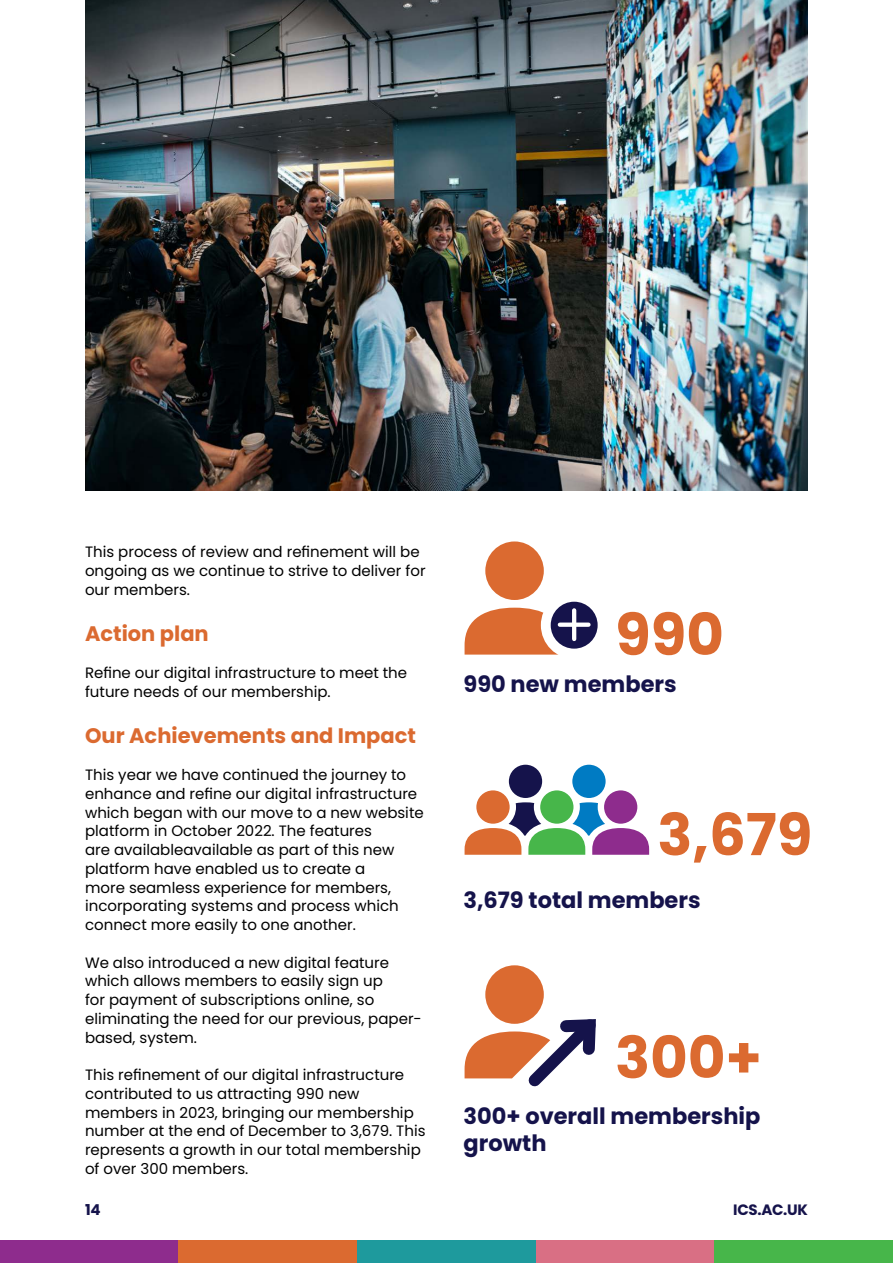
<style>
.page{position:relative;width:893px;height:1263px;background:#fff}
.page>*{position:absolute;margin:0;border:0;box-sizing:border-box;transform-origin:0 0}
.t1{font:700 57.9px "Poppins";color:#db6a30}
.t2{font:700 22.5px/27px "Poppins";color:#15134b}
.t3{font:700 21px "Poppins";color:#db6a30}
.t4{font:15px/18.8px "Poppins";color:#000}
.t5{font:700 15px "Poppins";letter-spacing:-.02em;color:#15134b}
</style>
<div class="page">
<div style="left:0;top:1241px;width:179px;height:22px;background:#8e2c8d"></div>
<div style="left:179px;top:1241px;width:178px;height:22px;background:#db6a30"></div>
<div style="left:357px;top:1241px;width:179px;height:22px;background:#1e9a9d"></div>
<div style="left:536px;top:1241px;width:178px;height:22px;background:#d96f84"></div>
<div style="left:714px;top:1241px;width:179px;height:22px;background:#47b64a"></div>
<img style="left:85px;top:0;width:723px;height:490px">
<div style="left:509px;top:765px;width:33px;height:33px;background:#15134b;border-radius:50%"></div>
<div style="left:572px;top:765px;width:34px;height:33px;background:#007bc3;border-radius:50%"></div>
<div style="left:540px;top:790px;width:33px;height:34px;background:#47b64a;border-radius:50%"></div>
<div style="left:604px;top:790px;width:33px;height:34px;background:#8e2c8d;border-radius:50%"></div>
<div style="left:476px;top:790px;width:34px;height:34px;background:#db6a30;border-radius:50%"></div>
<svg style="left:465px;top:802px;width:184px;height:53px"></svg>
<svg style="left:465px;top:608px;width:93px;height:47px;background:#de7945"></svg>
<div style="left:485px;top:541px;width:59px;height:59px;background:#db6a30;border-radius:50%"></div>
<div style="left:541px;top:591px;width:68px;height:68px;background:#fff;border-radius:50%"></div>
<div style="left:551px;top:602px;width:47px;height:47px;background:#15134b;border-radius:50%"></div>
<hr style="left:572px;top:610px;width:4px;height:29px;background:#fff">
<div style="left:560px;top:622px;width:28px;height:5px;background:#fff"></div>
<div style="left:485px;top:965px;width:59px;height:59px;background:#db6a30;border-radius:50%"></div>
<svg style="left:465px;top:1008px;width:131px;height:79px"></svg>
<p class="t4" style="left:85px;top:543px;width:342px">This process of review and refinement will be ongoing as we continue to strive to deliver for our members.</p>
<h3 class="t3" style="left:85px;top:621px;width:125px">Action plan</h3>
<p class="t4" style="left:85px;top:663px;width:324px">Refine our digital infrastructure to meet the future needs of our membership.</p>
<h3 class="t3" style="left:85px;top:723px;width:332px">Our Achievements and Impact</h3>
<p class="t4" style="left:85px;top:765px;width:340px">This year we have continued the journey to enhance and refine our digital infrastructure which began with our move to a new website platform in October 2022. The features<br>are availableavailable as part of this new platform have enabled us to create a<br>more seamless experience for members, incorporating systems and process which connect more easily to one another.</p>
<p class="t4" style="left:85px;top:953px;width:338px">We also introduced a new digital feature which allows members to easily sign up<br>for payment of subscriptions online, so eliminating the need for our previous, paper&shy;based, system.</p>
<p class="t4" style="left:85px;top:1065px;width:342px">This refinement of our digital infrastructure contributed to us attracting 990 new members in 2023, bringing our membership number at the end of December to 3,679. This represents a growth in our total membership of over 300 members.</p>
<h1 class="t1" style="left:615px;top:601px;width:110px">990</h1>
<h2 class="t2" style="left:463px;top:671px;width:215px">990 new members</h2>
<h1 class="t1" style="left:657px;top:801px;width:156px">3,679</h1>
<h2 class="t2" style="left:463px;top:887px;width:239px">3,679 total members</h2>
<h1 class="t1" style="left:615px;top:1024px;width:148px">300+</h1>
<h2 class="t2" style="left:463px;top:1103px;width:298px">300+ overall membership growth</h2>
<p class="t5" style="left:85px;top:1201px;width:17px">14</p>
<p class="t5" style="left:733px;top:1201px;width:76px">ICS.AC.UK</p>
</div>
